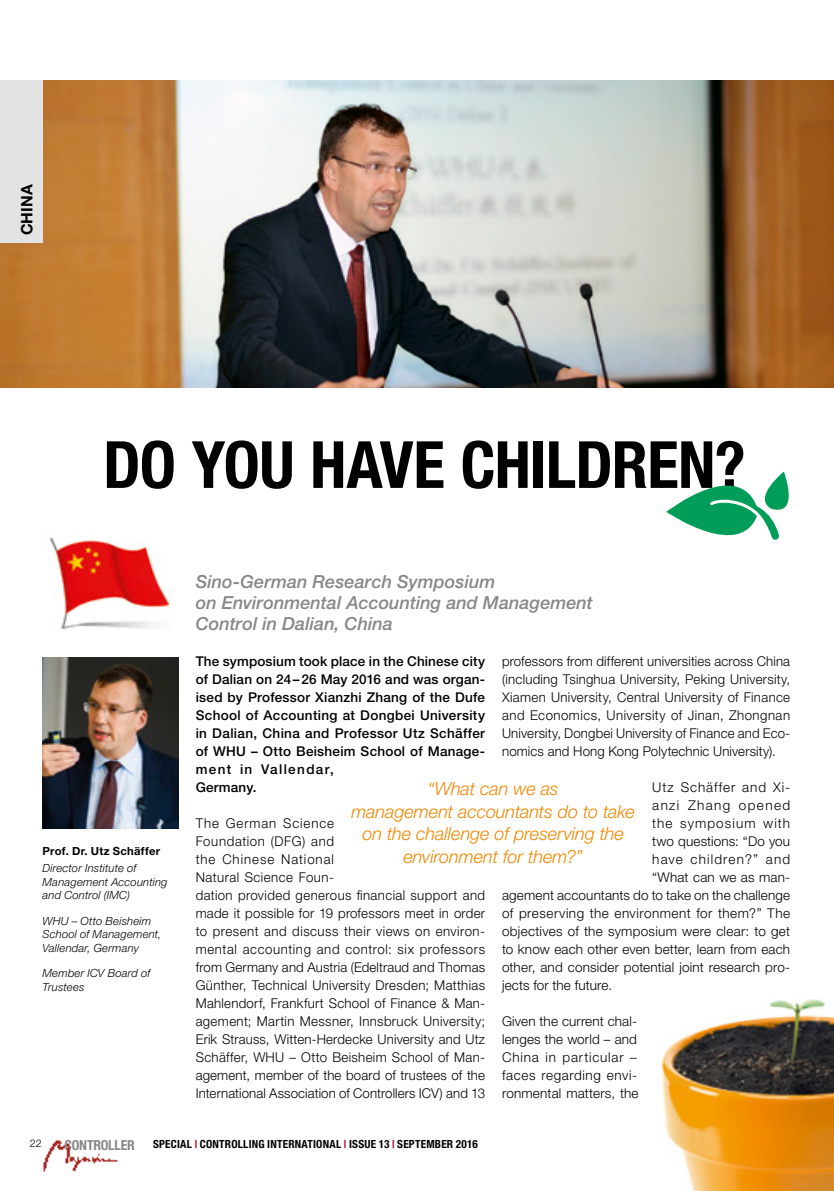
<style>
.page{position:relative;width:834px;height:1191px;background:#fff}
.page>*{position:absolute;margin:0;border:0;box-sizing:border-box;transform-origin:0 0}
.t1{font:700 condensed 65.1px "Helvetica Neue LT Std";letter-spacing:-.015em;color:#000}
.t2{font:italic 300 18px/22.5px "Helvetica Neue LT Std";letter-spacing:-.005em;color:#f08700;text-align:center}
.t3{font:italic 500 18px/21px "Helvetica Neue LT Pro";color:#868786}
.t4{font:700 15.75px "Helvetica Neue LT Pro";letter-spacing:.01em;color:#000}
.t5{font:700 condensed 13.8px "Helvetica Neue LT Std";letter-spacing:-.015em;color:#868786}
.t6{font:300 13.5px/18px "Helvetica Neue LT Pro";letter-spacing:.02em;color:#000;text-align:justify}
.t7{font:500 13.5px/18px "Helvetica Neue LT Pro";letter-spacing:.02em;color:#000}
.t8{font:300 13.5px "Helvetica Neue LT Pro";letter-spacing:.07em;color:#000}
.t9{font:300 13.5px "Helvetica Neue LT Pro";letter-spacing:.085em;color:#000}
.t10{font:300 13.5px "Helvetica Neue LT Pro";letter-spacing:.08em;color:#000}
.t11{font:300 13.5px "Helvetica Neue LT Pro";letter-spacing:.1em;color:#000}
.t12{font:italic 300 11.25px/13.5px "Helvetica Neue LT Std";letter-spacing:.015em;color:#000}
.t13{font:700 condensed 11.25px "Helvetica Neue LT Std";letter-spacing:.02em;color:#000}
.t14{font:700 11.25px "Helvetica Neue LT Std";letter-spacing:.025em;color:#000}
.t15{font:300 10.5px "Helvetica Neue LT Pro";color:#000}
.s1{color:#a3221f}
</style>
<div class="page">
<img style="left:43px;top:1140px;width:14px;height:32px">
<img style="left:57px;top:1140px;width:61px;height:32px">
<img style="left:0;top:81px;width:833px;height:306px">
<img style="left:49px;top:537px;width:121px;height:93px">
<img style="left:43px;top:657px;width:136px;height:171px">
<div style="left:0;top:81px;width:43px;height:162px;background:#e3e3e3"></div>
<img style="left:661px;top:999px;width:172px;height:192px">
<svg style="left:666px;top:471px;width:123px;height:69px"></svg>
<p class="t4" style="left:17px;top:235px;width:53px;rotate:-90deg">CHINA</p>
<h1 class="t1" style="left:103px;top:425px;width:644px">DO YOU HAVE CHILDREN?</h1>
<p class="t14" style="left:43px;top:843px;width:119px">Prof. Dr. Utz Schäffer</p>
<p class="t12" style="left:43px;top:861px;width:126px">Director Institute of<br>Management Accounting and Control (IMC)</p>
<p class="t12" style="left:43px;top:914px;width:120px">WHU – Otto Beisheim<br>School of Management,<br>Vallendar, Germany</p>
<p class="t12" style="left:43px;top:966px;width:109px">Member ICV Board of<br>Trustees</p>
<h2 class="t3" style="left:196px;top:571px;width:398px">Sino-German Research Symposium<br>on Environmental Accounting and Management<br>Control in Dalian, China</h2>
<p class="t7" style="left:196px;top:652px;width:291px">The symposium took place in the Chinese city of Dalian on 24–26 May 2016 and was organ&shy;ised by Professor Xianzhi Zhang of the Dufe School of Accounting at Dongbei University in Dalian, China and Professor Utz Schäffer of WHU – Otto Beisheim School of Manage&shy;ment in Vallendar,<br>Germany.</p>
<p class="t6" style="left:196px;top:814px;width:291px;text-align:left">The German Science<br>Foundation (DFG) and<br>the Chinese National<br>Natural Science Foun-<br>dation provided generous financial support and made it possible for 19 professors meet in order to present and discuss their views on environ&shy;mental accounting and control: six professors from Germany and Austria (Edeltraud and Thomas Günther, Technical University Dresden; Matthias Mahlendorf, Frankfurt School of Finance &amp; Man&shy;agement; Martin Messner, Innsbruck University; Erik Strauss, Witten-Herdecke University and Utz Schäffer, WHU – Otto Beisheim School of Man&shy;agement, member of the board of trustees of the International Association of Controllers ICV) and 13</p>
<p class="t6" style="left:502px;top:652px;width:289px">professors from different universities across China (including Tsinghua University, Peking University, Xiamen University, Central University of Finance and Economics, University of Jinan, Zhongnan University, Dongbei University of Finance and Eco&shy;nomics and Hong Kong Polytechnic University).</p>
<p class="t8" style="left:652px;top:779px;width:139px">Utz Schäffer and Xi-</p>
<p class="t11" style="left:652px;top:797px;width:139px">anzi Zhang opened</p>
<p class="t10" style="left:652px;top:815px;width:139px">the symposium with</p>
<p class="t6" style="left:652px;top:832px;width:139px">two questions: “Do you</p>
<p class="t9" style="left:652px;top:851px;width:139px">have children?” and</p>
<p class="t6" style="left:652px;top:868px;width:139px">“What can we as man-</p>
<p class="t6" style="left:502px;top:886px;width:289px">agement accountants do to take on the challenge</p>
<p class="t6" style="left:502px;top:904px;width:289px">of preserving the environment for them?” The</p>
<p class="t6" style="left:502px;top:922px;width:289px">objectives of the symposium were clear: to get</p>
<p class="t6" style="left:502px;top:940px;width:289px">to know each other even better, learn from each</p>
<p class="t6" style="left:502px;top:958px;width:289px">other, and consider potential joint research pro-</p>
<p class="t6" style="left:502px;top:976px;width:111px">jects for the future.</p>
<p class="t6" style="left:502px;top:1012px;width:138px">Given the current chal&shy;lenges the world – and China in particular – faces regarding envi&shy;ronmental matters, the</p>
<h2 class="t2" style="left:351px;top:777px;width:285px">“What can we as<br>management accountants do to take on the challenge of preserving the environment for them?”</h2>
<p class="t15" style="left:30px;top:1137px;width:13px">22</p>
<p class="t5" style="left:65px;top:1136px;width:72px">CONTROLLER</p>
<p class="t13" style="left:153px;top:1137px;width:326px">SPECIAL <span class="s1">|</span> CONTROLLING INTERNATIONAL <span class="s1">|</span> ISSUE 13 <span class="s1">|</span> SEPTEMBER 2016</p>
</div>
